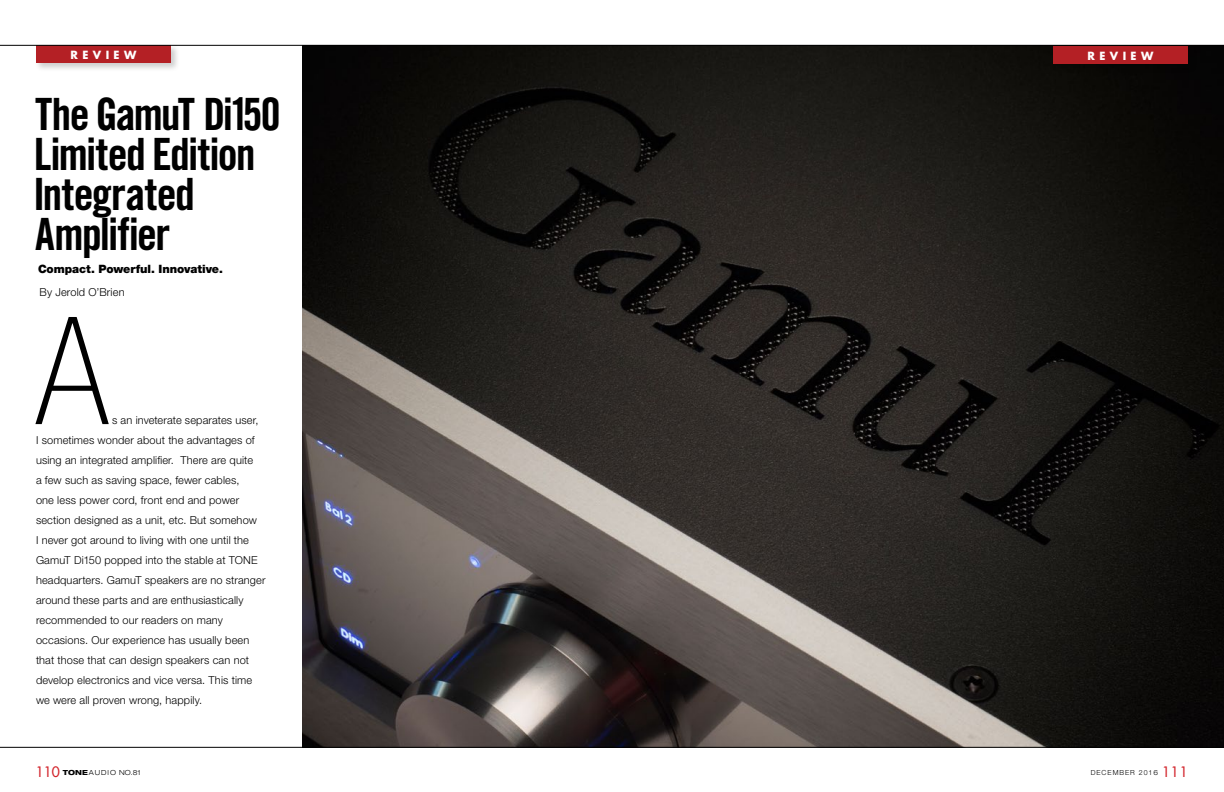
<style>
.page{position:relative;width:1224px;height:792px;background:#fff}
.page>*{position:absolute;margin:0;border:0;box-sizing:border-box;transform-origin:0 0}
.t1{font:100 condensed 150px "Helvetica Neue LT Std";color:#000}
.t2{font:42px/40px "News Gothic SHOP Bold Con";letter-spacing:.025em;color:#000}
.t3{font:900 11.5px "Helvetica Neue LT Std";letter-spacing:-.005em;color:#000}
.t4{font:300 11px/20px "Helvetica Neue LT Std";letter-spacing:.01em;color:#000}
.t5{font:700 11px "Futura Std";letter-spacing:.4em;color:#fff}
.t6{font:300 expanded 7px "Helvetica Neue LT Std";color:#000}
.t7{font:300 7px "Helvetica Neue LT Std";letter-spacing:.14em;color:#000}
.s1{font-family:"Futura Std";font-weight:500;font-stretch:normal;font-size:14px;color:#d2232a}
.s2{font-weight:800}
.s3{font-stretch:expanded}
.s4{font-family:"Futura Std";font-weight:500;font-size:14px;color:#d2232a}
</style>
<div class="page">
<img style="left:302px;top:46px;width:922px;height:701px">
<hr style="left:0;top:747px;width:1224px;height:1px;background:#000">
<div style="left:1051px;top:44px;width:146px;height:29px;background:#070604"></div>
<div style="left:1053px;top:46px;width:135px;height:18px;background:#b42025"></div>
<div style="left:34px;top:43px;width:146px;height:29px;background:#000;opacity:.2"></div>
<div style="left:36px;top:45px;width:135px;height:18px;background:#b42025"></div>
<hr style="left:0;top:45px;width:1224px;height:1px;background:#000">
<p class="t5" style="left:71px;top:47px;width:67px">REVIEW</p>
<p class="t5" style="left:1088px;top:48px;width:67px">REVIEW</p>
<h2 class="t2" style="left:36px;top:94px;width:245px">The GamuT Di150<br>Limited Edition<br>Integrated<br>Amplifier</h2>
<p class="t3" style="left:38px;top:262px;width:186px">Compact. Powerful. Innovative.</p>
<p class="t4" style="left:40px;top:282px;width:87px">By Jerold O’Brien</p>
<h1 class="t1" style="left:36px;top:287px;width:74px">A</h1>
<p class="t4" style="left:36px;top:410px;width:231px;text-indent:76px">s an inveterate separates user,<br>I sometimes wonder about the advantages of using an integrated amplifier. There are quite<br>a few such as saving space, fewer cables,<br>one less power cord, front end and power section designed as a unit, etc. But somehow<br>I never got around to living with one until the GamuT Di150 popped into the stable at TONE headquarters. GamuT speakers are no stranger around these parts and are enthusiastically recommended to our readers on many occasions. Our experience has usually been that those that can design speakers can not develop electronics and vice versa. This time we were all proven wrong, happily.</p>
<p class="t6" style="left:36px;top:768px;width:106px"><span class="s1">110</span> <span class="s2">TONE</span> A U D I O NO.81</p>
<p class="t7" style="left:1091px;top:768px;width:99px">DECEMBER 201<span class="s3">6</span> <span class="s4">111</span></p>
</div>
